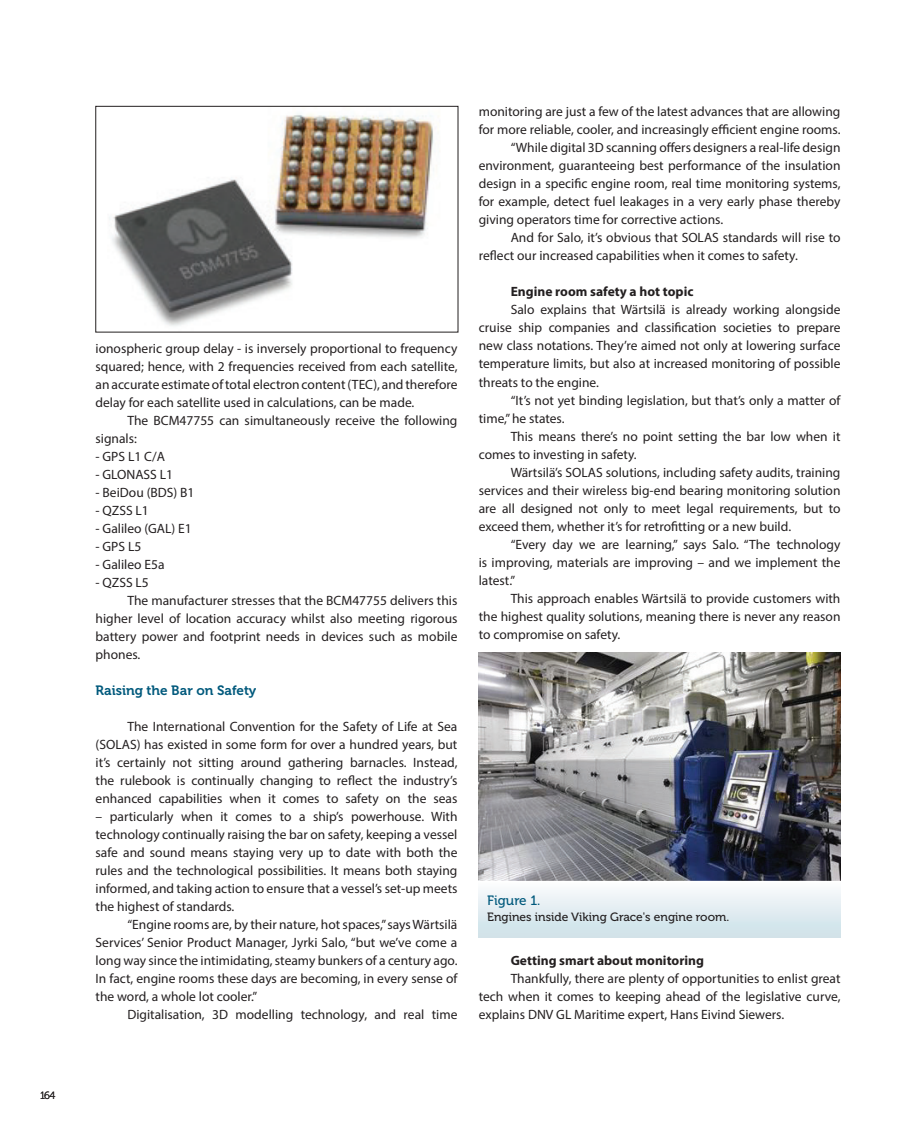
<style>
.page{position:relative;width:915px;height:1127px;background:#fff}
.page>*{position:absolute;margin:0;border:0;box-sizing:border-box;transform-origin:0 0}
.Body_text{font:13.5px/18px "Myriad Pro";color:#231f20;text-align:justify}
.nabrajanje{font:13.5px "Myriad Pro";color:#231f20}
.Body_text-2{font:700 13.5px "Myriad Pro";color:#231f20}
.Podnaslov{font:13.5px "Museo 700";color:#00597c}
.Figure{font:13.5px "Museo 500";color:#00597c}
.Figure_naslov{font:12px "Museo 500";color:#231f20}
.t1{font:10.5px "Museo 300";color:#231f20}
</style>
<div class="page">
<img style="left:109px;top:114px;width:328px;height:212px">
<div style="left:95px;top:106px;width:363px;height:226px;border:1px solid #231f20"></div>
<img style="left:478px;top:652px;width:362px;height:228px">
<div style="left:478px;top:880px;width:362px;height:57px;background:linear-gradient(to bottom,#fdfdfe,#cce0e8)"></div>
<p class="t1" style="left:40px;top:1090px;width:17px">164</p>
<p class="Body_text" style="left:95px;top:339px;width:363px">ionospheric group delay - is inversely proportional to frequency squared; hence, with 2 frequencies received from each satellite, an accurate estimate of total electron content (TEC), and therefore delay for each satellite used in calculations, can be made.</p>
<p class="Body_text" style="left:95px;top:411px;width:363px;text-indent:32px">The BCM47755 can simultaneously receive the following signals:</p>
<p class="nabrajanje" style="left:95px;top:448px;width:71px">- GPS L1 C/A</p>
<p class="nabrajanje" style="left:95px;top:466px;width:79px">- GLONASS L1</p>
<p class="nabrajanje" style="left:95px;top:484px;width:100px">- BeiDou (BDS) B1</p>
<p class="nabrajanje" style="left:95px;top:502px;width:55px">- QZSS L1</p>
<p class="nabrajanje" style="left:95px;top:520px;width:98px">- Galileo (GAL) E1</p>
<p class="nabrajanje" style="left:95px;top:538px;width:47px">- GPS L5</p>
<p class="nabrajanje" style="left:95px;top:556px;width:70px">- Galileo E5a</p>
<p class="nabrajanje" style="left:95px;top:574px;width:55px">- QZSS L5</p>
<p class="Body_text" style="left:95px;top:591px;width:363px;text-indent:32px">The manufacturer stresses that the BCM47755 delivers this higher level of location accuracy whilst also meeting rigorous battery power and footprint needs in devices such as mobile phones.</p>
<p class="Podnaslov" style="left:95px;top:683px;width:162px">Raising the Bar on Safety</p>
<p class="Body_text" style="left:95px;top:717px;width:363px;text-indent:32px">The International Convention for the Safety of Life at Sea (SOLAS) has existed in some form for over a hundred years, but it’s certainly not sitting around gathering barnacles. Instead, the rulebook is continually changing to reflect the industry’s enhanced capabilities when it comes to safety on the seas</p>
<p class="Body_text" style="left:95px;top:807px;width:363px">– particularly when it comes to a ship’s powerhouse. With technology continually raising the bar on safety, keeping a vessel safe and sound means staying very up to date with both the rules and the technological possibilities. It means both staying informed, and taking action to ensure that a vessel’s set-up meets the highest of standards.</p>
<p class="Body_text" style="left:95px;top:915px;width:363px;text-indent:32px">“Engine rooms are, by their nature, hot spaces,” says Wärtsilä Services’ Senior Product Manager, Jyrki Salo, “but we’ve come a long way since the intimidating, steamy bunkers of a century ago.<br>In fact, engine rooms these days are becoming, in every sense of the word, a whole lot cooler.”</p>
<p class="Body_text" style="left:127px;top:1005px;width:331px">Digitalisation, 3D modelling technology, and real time</p>
<p class="Body_text" style="left:478px;top:103px;width:363px">monitoring are just a few of the latest advances that are allowing for more reliable, cooler, and increasingly efficient engine rooms.</p>
<p class="Body_text" style="left:478px;top:139px;width:363px;text-indent:32px">“While digital 3D scanning offers designers a real-life design environment, guaranteeing best performance of the insulation design in a specific engine room, real time monitoring systems, for example, detect fuel leakages in a very early phase thereby giving operators time for corrective actions.</p>
<p class="Body_text" style="left:478px;top:229px;width:363px;text-indent:32px">And for Salo, it’s obvious that SOLAS standards will rise to reflect our increased capabilities when it comes to safety.</p>
<p class="Body_text-2" style="left:510px;top:283px;width:184px">Engine room safety a hot topic</p>
<p class="Body_text" style="left:478px;top:301px;width:363px;text-indent:32px">Salo explains that Wärtsilä is already working alongside cruise ship companies and classification societies to prepare new class notations. They’re aimed not only at lowering surface temperature limits, but also at increased monitoring of possible threats to the engine.</p>
<p class="Body_text" style="left:478px;top:391px;width:363px;text-indent:32px">“It’s not yet binding legislation, but that’s only a matter of time,” he states.</p>
<p class="Body_text" style="left:478px;top:427px;width:363px;text-indent:32px">This means there’s no point setting the bar low when it comes to investing in safety.</p>
<p class="Body_text" style="left:478px;top:463px;width:363px;text-indent:32px">Wärtsilä’s SOLAS solutions, including safety audits, training services and their wireless big-end bearing monitoring solution are all designed not only to meet legal requirements, but to exceed them, whether it’s for retrofitting or a new build.</p>
<p class="Body_text" style="left:478px;top:535px;width:363px;text-indent:32px">“Every day we are learning,” says Salo. “The technology is improving, materials are improving – and we implement the latest.”</p>
<p class="Body_text" style="left:478px;top:589px;width:363px;text-indent:32px">This approach enables Wärtsilä to provide customers with the highest quality solutions, meaning there is never any reason to compromise on safety.</p>
<p class="Figure" style="left:487px;top:893px;width:55px">Figure 1.</p>
<p class="Figure_naslov" style="left:487px;top:910px;width:243px">Engines inside Viking Grace's engine room.</p>
<p class="Body_text-2" style="left:510px;top:951px;width:195px">Getting smart about monitoring</p>
<p class="Body_text" style="left:478px;top:969px;width:363px;text-indent:32px">Thankfully, there are plenty of opportunities to enlist great tech when it comes to keeping ahead of the legislative curve, explains DNV GL Maritime expert, Hans Eivind Siewers.</p>
</div>
